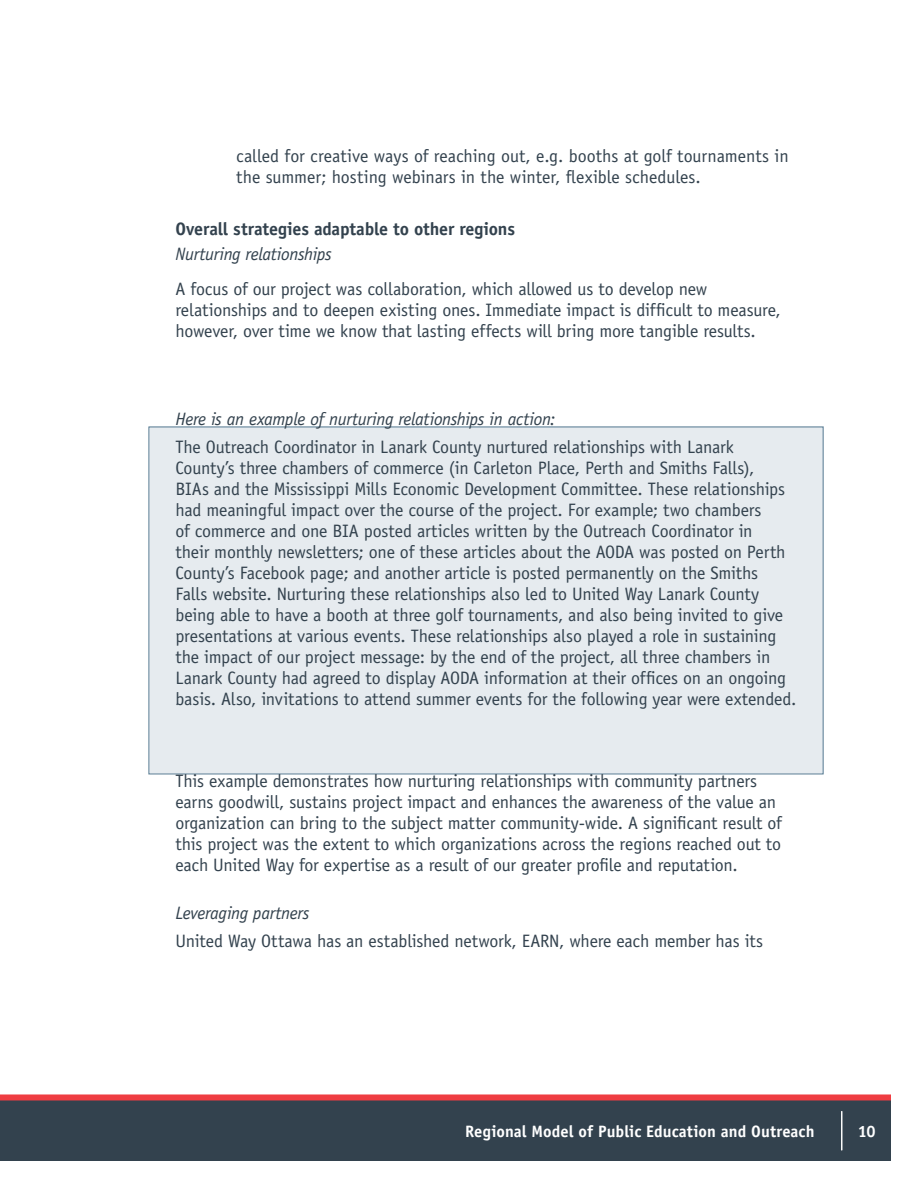
<style>
.page{position:relative;width:918px;height:1188px;background:#fff}
.page>*{position:absolute;margin:0;border:0;box-sizing:border-box;transform-origin:0 0}
.t1{font:18px/21px "Officina Sans Std";letter-spacing:-.01em;color:#33424e}
.t2{font:italic 18px "Officina Sans Std";letter-spacing:-.02em;color:#33424e}
.t3{font:700 18px "Officina Sans Std";letter-spacing:-.01em;color:#33424e}
.t4{font:700 16.5px "Officina Sans Std";color:#fff}
</style>
<div class="page">
<div style="left:0;top:1100px;width:891px;height:61px;background:#33424e"></div>
<div style="left:0;top:1094px;width:891px;height:6px;background:#ef3d42"></div>
<hr style="left:841px;top:1111px;width:1px;height:39px;background:#fff">
<div style="left:149px;top:427px;width:674px;height:347px;background:#e6ebef"></div>
<p class="t1" style="left:236px;top:145px;width:554px">called for creative ways of reaching out, e.g. booths at golf tournaments in the summer; hosting webinars in the winter, flexible schedules.</p>
<p class="t3" style="left:176px;top:218px;width:341px">Overall strategies adaptable to other regions</p>
<p class="t2" style="left:176px;top:244px;width:158px">Nurturing relationships</p>
<p class="t1" style="left:176px;top:278px;width:607px">A focus of our project was collaboration, which allowed us to develop new relationships and to deepen existing ones. Immediate impact is difficult to measure, however, over time we know that lasting effects will bring more tangible results.</p>
<p class="t2" style="left:176px;top:409px;width:382px">Here is an example of nurturing relationships in action:</p>
<p class="t1" style="left:176px;top:436px;width:622px">The Outreach Coordinator in Lanark County nurtured relationships with Lanark County’s three chambers of commerce (in Carleton Place, Perth and Smiths Falls),<br>BIAs and the Mississippi Mills Economic Development Committee. These relationships had meaningful impact over the course of the project. For example; two chambers<br>of commerce and one BIA posted articles written by the Outreach Coordinator in<br>their monthly newsletters; one of these articles about the AODA was posted on Perth County’s Facebook page; and another article is posted permanently on the Smiths<br>Falls website. Nurturing these relationships also led to United Way Lanark County being able to have a booth at three golf tournaments, and also being invited to give presentations at various events. These relationships also played a role in sustaining the impact of our project message: by the end of the project, all three chambers in Lanark County had agreed to display AODA information at their offices on an ongoing basis. Also, invitations to attend summer events for the following year were extended.</p>
<p class="t1" style="left:176px;top:770px;width:608px">This example demonstrates how nurturing relationships with community partners earns goodwill, sustains project impact and enhances the awareness of the value an organization can bring to the subject matter community-wide. A significant result of this project was the extent to which organizations across the regions reached out to each United Way for expertise as a result of our greater profile and reputation.</p>
<p class="t2" style="left:176px;top:902px;width:136px">Leveraging partners</p>
<p class="t1" style="left:176px;top:930px;width:589px">United Way Ottawa has an established network, EARN, where each member has its</p>
<p class="t4" style="left:465px;top:1121px;width:351px">Regional Model of Public Education and Outreach</p>
<p class="t4" style="left:858px;top:1121px;width:19px">10</p>
</div>
